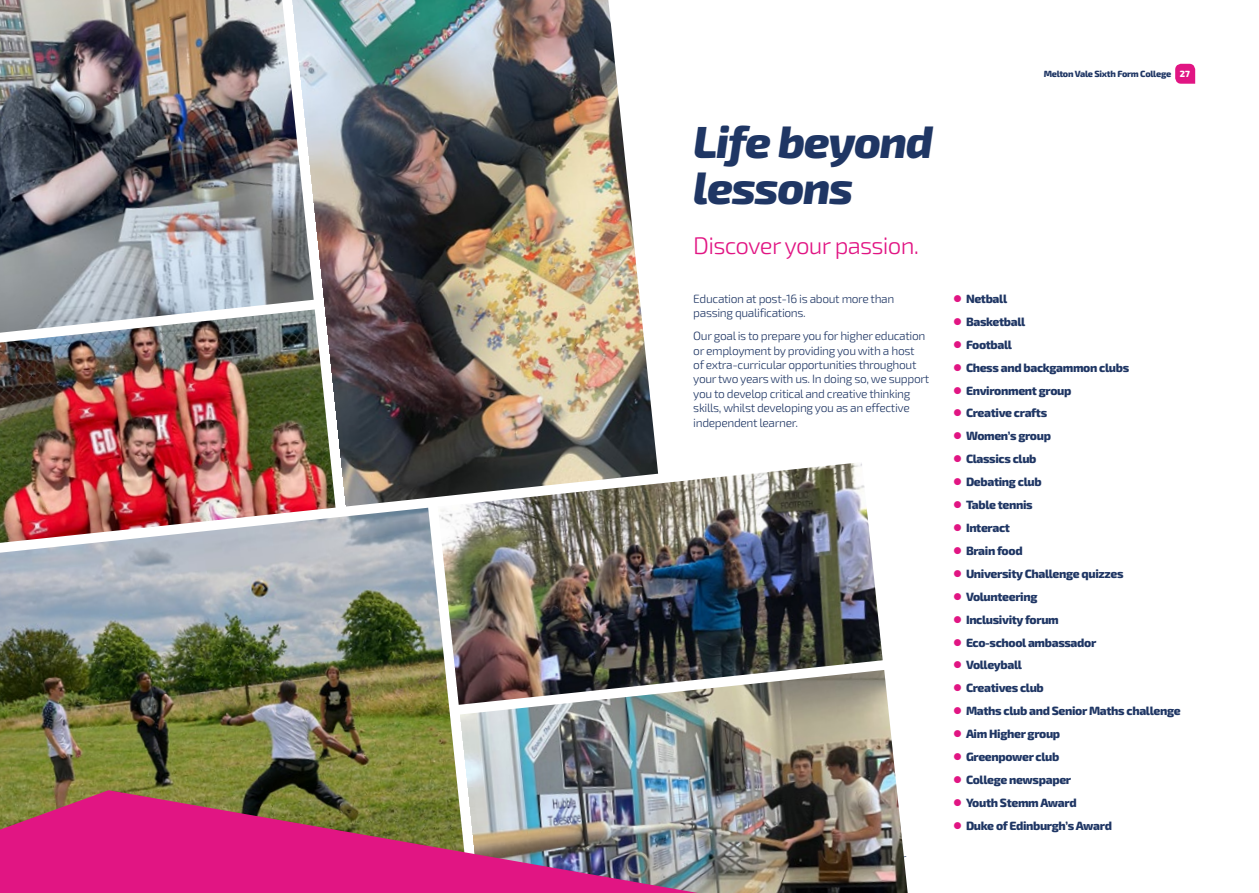
<style>
.page{position:relative;width:1259px;height:893px;background:#fff}
.page>*{position:absolute;margin:0;border:0;box-sizing:border-box;transform-origin:0 0}
.t1{font:italic 800 45px/46.5px "Exo 2";letter-spacing:-.03em;color:#1f3664}
.t2{font:300 24px "Exo 2";letter-spacing:-.03em;color:#e11583}
.t3{font:800 12px/23px "Exo 2";letter-spacing:-.03em;color:#1f3664}
.t4{font:300 12px/14.4px "Exo 2";letter-spacing:-.03em;color:#1f3664}
.t5{font:800 9px "Exo 2";letter-spacing:-.03em;color:#1f3664}
.s1{color:#fff}
</style>
<div class="page">
<svg style="left:1175px;top:64px;width:20px;height:20px"></svg>
<img style="left:314px;top:0;width:343px;height:507px">
<img style="left:0;top:0;width:314px;height:309px">
<img style="left:0;top:309px;width:335px;height:199px">
<img style="left:438px;top:462px;width:444px;height:208px">
<img style="left:469px;top:670px;width:438px;height:223px">
<img style="left:0;top:508px;width:469px;height:282px">
<img style="left:0;top:790px;width:698px;height:103px">
<h1 class="t1" style="left:693px;top:120px;width:241px">Life beyond lessons</h1>
<h2 class="t2" style="left:693px;top:232px;width:227px">Discover your passion.</h2>
<p class="t4" style="left:693px;top:292px;width:203px">Education at post-16 is about more than passing qualifications.</p>
<p class="t4" style="left:693px;top:329px;width:237px">Our goal is to prepare you for higher education or employment by providing you with a host<br>of extra-curricular opportunities throughout your two years with us. In doing so, we support you to develop critical and creative thinking skills, whilst developing you as an effective independent learner.</p>
<p class="t5" style="left:1043px;top:69px;width:148px">Melton Vale Sixth Form College <span class="s1">27</span></p>
<p class="t3" style="left:966px;top:287px;width:216px">Netball<br>Basketball<br>Football<br>Chess and backgammon clubs<br>Environment group<br>Creative crafts<br>Women’s group<br>Classics club<br>Debating club<br>Table tennis<br>Interact<br>Brain food<br>University Challenge quizzes<br>Volunteering<br>Inclusivity forum<br>Eco-school ambassador<br>Volleyball<br>Creatives club<br>Maths club and Senior Maths challenge<br>Aim Higher group<br>Greenpower club<br>College newspaper<br>Youth Stemm Award<br>Duke of Edinburgh’s Award</p>
</div>
